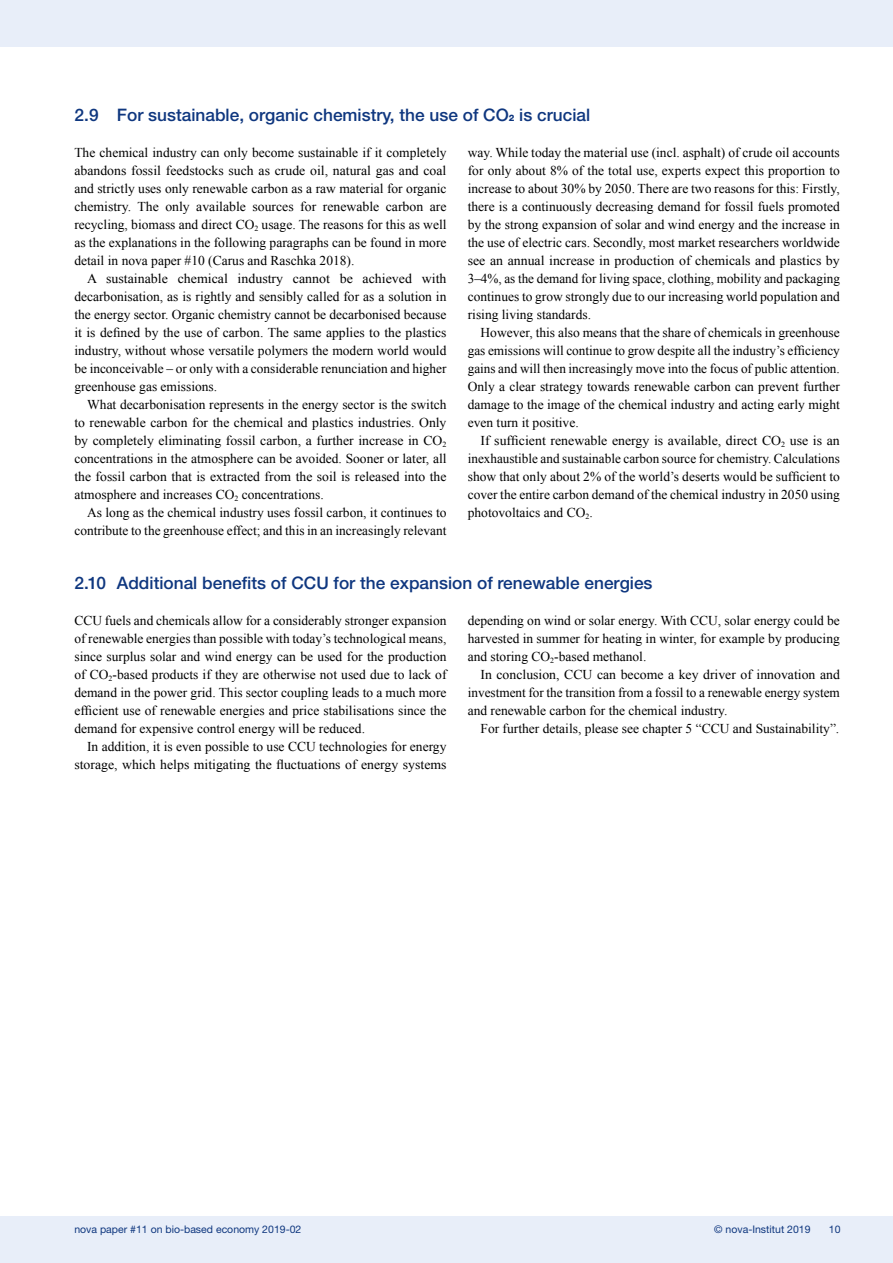
<style>
.page{position:relative;width:893px;height:1263px;background:#fff}
.page>*{position:absolute;margin:0;border:0;box-sizing:border-box;transform-origin:0 0}
.t1{font:500 17.25px "Helvetica Neue LT Pro";color:#0f377f}
.t2{font:13.5px/18px "Times New Roman";color:#000;text-align:justify}
.t3{font:10.5px "Helvetica Neue LT Pro";color:#0f377f}
.s1{font-weight:800;font-size:9px}
</style>
<div class="page">
<div style="left:0;top:1216px;width:893px;height:47px;background:#e8eef9"></div>
<div style="left:0;top:0;width:893px;height:47px;background:#e8eef9"></div>
<p class="t1" style="left:74px;top:105px;width:517px">2.9 For sustainable, organic chemistry, the use of CO<span class="s1">2</span> is crucial</p>
<p class="t2" style="left:74px;top:143px;width:374px">The chemical industry can only become sustainable if it completely abandons fossil feedstocks such as crude oil, natural gas and coal and strictly uses only renewable carbon as a raw material for organic chemistry. The only available sources for renewable carbon are recycling, biomass and direct CO<sub>2</sub> usage. The reasons for this as well as the explanations in the following paragraphs can be found in more detail in nova paper #10 (Carus and Raschka 2018).</p>
<p class="t2" style="left:74px;top:269px;width:374px;text-indent:13px">A sustainable chemical industry cannot be achieved with decarbonisation, as is rightly and sensibly called for as a solution in the energy sector. Organic chemistry cannot be decarbonised because it is defined by the use of carbon. The same applies to the plastics industry, without whose versatile polymers the modern world would be inconceivable – or only with a considerable renunciation and higher greenhouse gas emissions.</p>
<p class="t2" style="left:74px;top:395px;width:374px;text-indent:13px">What decarbonisation represents in the energy sector is the switch to renewable carbon for the chemical and plastics industries. Only by completely eliminating fossil carbon, a further increase in CO<sub>2 </sub>concentrations in the atmosphere can be avoided. Sooner or later, all the fossil carbon that is extracted from the soil is released into the atmosphere and increases CO<sub>2</sub> concentrations.</p>
<p class="t2" style="left:74px;top:503px;width:374px;text-align:right">As long as the chemical industry uses fossil carbon, it continues to contribute to the greenhouse effect; and this in an increasingly relevant</p>
<p class="t2" style="left:468px;top:143px;width:374px">way. While today the material use (incl. asphalt) of crude oil accounts for only about 8% of the total use, experts expect this proportion to increase to about 30% by 2050. There are two reasons for this: Firstly, there is a continuously decreasing demand for fossil fuels promoted by the strong expansion of solar and wind energy and the increase in the use of electric cars. Secondly, most market researchers worldwide see an annual increase in production of chemicals and plastics by 3–4%, as the demand for living space, clothing, mobility and packaging continues to grow strongly due to our increasing world population and rising living standards.</p>
<p class="t2" style="left:468px;top:323px;width:374px;text-indent:13px">However, this also means that the share of chemicals in greenhouse gas emissions will continue to grow despite all the industry’s efficiency gains and will then increasingly move into the focus of public attention.<br>Only a clear strategy towards renewable carbon can prevent further damage to the image of the chemical industry and acting early might even turn it positive.</p>
<p class="t2" style="left:468px;top:431px;width:374px;text-indent:13px">If sufficient renewable energy is available, direct CO<sub>2</sub> use is an inexhaustible and sustainable carbon source for chemistry. Calculations show that only about 2% of the world’s deserts would be sufficient to cover the entire carbon demand of the chemical industry in 2050 using photovoltaics and CO<sub>2</sub>.</p>
<p class="t1" style="left:74px;top:573px;width:580px">2.10 Additional benefits of CCU for the expansion of renewable energies</p>
<p class="t2" style="left:74px;top:611px;width:374px">CCU fuels and chemicals allow for a considerably stronger expansion of renewable energies than possible with today’s technological means, since surplus solar and wind energy can be used for the production of CO<sub>2</sub>-based products if they are otherwise not used due to lack of demand in the power grid. This sector coupling leads to a much more efficient use of renewable energies and price stabilisations since the demand for expensive control energy will be reduced.</p>
<p class="t2" style="left:74px;top:737px;width:374px;text-align:right">In addition, it is even possible to use CCU technologies for energy storage, which helps mitigating the fluctuations of energy systems</p>
<p class="t2" style="left:468px;top:611px;width:374px">depending on wind or solar energy. With CCU, solar energy could be harvested in summer for heating in winter, for example by producing and storing CO<sub>2</sub>-based methanol.</p>
<p class="t2" style="left:468px;top:665px;width:374px;text-indent:13px">In conclusion, CCU can become a key driver of innovation and investment for the transition from a fossil to a renewable energy system and renewable carbon for the chemical industry.</p>
<p class="t2" style="left:480px;top:719px;width:360px">For further details, please see chapter 5 “CCU and Sustainability”.</p>
<p class="t3" style="left:74px;top:1222px;width:229px">nova paper #11 on bio-based economy 2019-02</p>
<p class="t3" style="left:714px;top:1222px;width:98px">© nova-Institut 2019</p>
<p class="t3" style="left:829px;top:1222px;width:13px">10</p>
</div>
